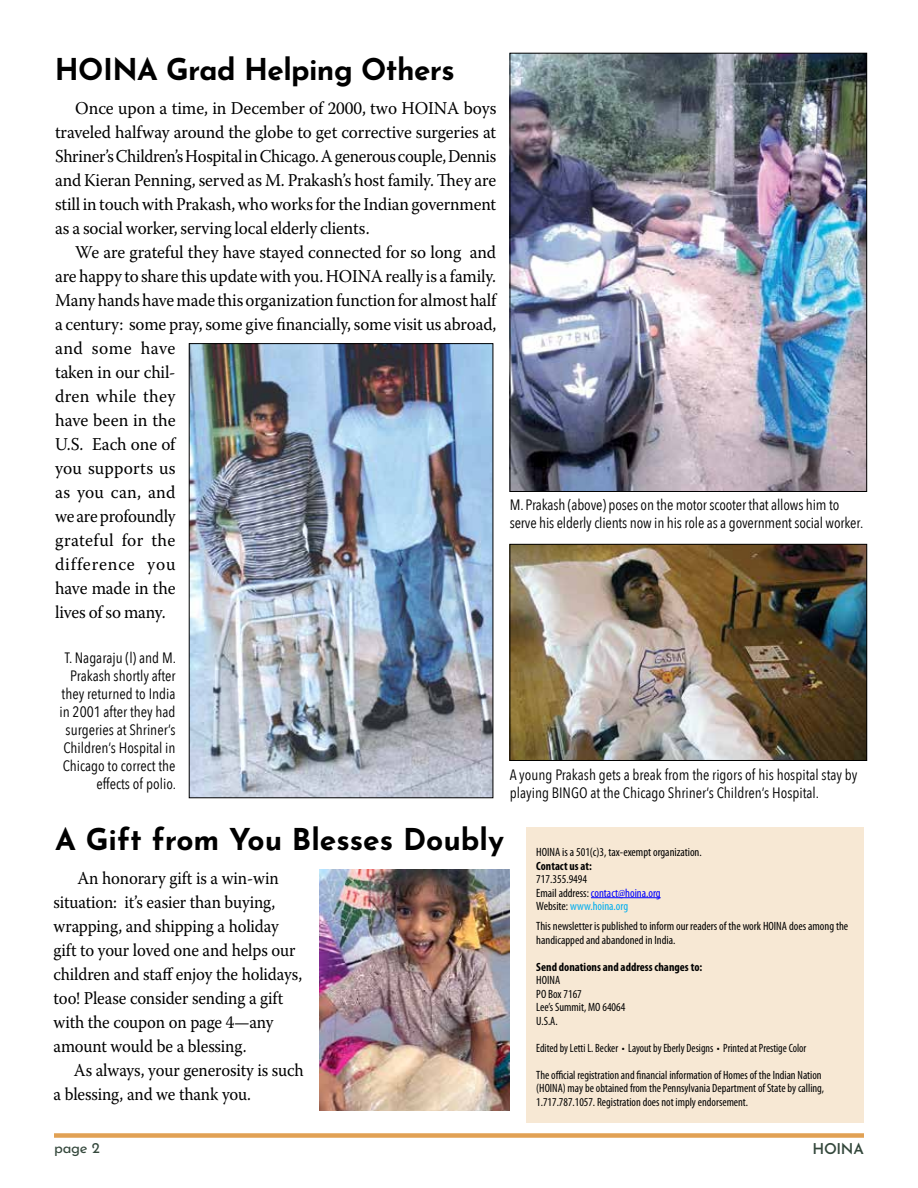
<style>
.page{position:relative;width:918px;height:1188px;background:#fff}
.page>*{position:absolute;margin:0;border:0;box-sizing:border-box;transform-origin:0 0}
.t1{font:700 30px "Josefin Sans";color:#000}
.t2{font:700 30px "Josefin Sans";letter-spacing:-.02em;color:#000}
.t3{font:18px/24px "Warnock Pro";letter-spacing:-.01em;color:#000;scale:.95 1}
.t4{font:18px/24px "Warnock Pro";letter-spacing:-.01em;color:#000;text-align:justify;scale:.96 1}
.t5{font:18px/24px "Warnock Pro";letter-spacing:-.01em;color:#000;scale:.93 1}
.t6{font:15px/18px "Avenir Next Condensed";color:#000}
.t7{font:15px "Josefin Sans";color:#34483c}
.t8{font:600 15px "Josefin Sans";letter-spacing:-.02em;color:#34483c}
.t9{font:condensed 12px/13.5px "Myriad Pro";color:#000}
.t10{font:condensed 12px "Myriad Pro";color:#000;scale:.94 1}
.t11{font:700 condensed 12px "Myriad Pro";color:#000}
.s1{color:#00f}
.s2{color:#00aeef}
</style>
<div class="page">
<div style="left:526px;top:828px;width:338px;height:295px;background:#f7e8d4"></div>
<div style="left:54px;top:1133px;width:810px;height:5px;background:#e1a154"></div>
<hr style="left:591px;top:897px;width:70px;height:1px;background:#00f">
<img style="left:512px;top:546px;width:353px;height:213px">
<div style="left:510px;top:544px;width:357px;height:217px;border:1px solid #000"></div>
<img style="left:512px;top:55px;width:353px;height:435px">
<div style="left:510px;top:53px;width:357px;height:439px;border:1px solid #000"></div>
<img style="left:191px;top:345px;width:300px;height:451px">
<div style="left:189px;top:343px;width:304px;height:455px;border:1px solid #000"></div>
<img style="left:320px;top:870px;width:190px;height:240px">
<h1 class="t2" style="left:55px;top:47px;width:401px">HOINA Grad Helping Others</h1>
<p class="t4" style="left:55px;top:96px;width:461px;text-indent:20px">Once upon a time, in December of 2000, two HOINA boys traveled halfway around the globe to get corrective surgeries at Shriner’s Children’s Hospital in Chicago. A generous couple, Dennis and Kieran Penning, served as M. Prakash’s host family. They are still in touch with Prakash, who works for the Indian government as a social worker, serving local elderly clients.</p>
<p class="t3" style="left:55px;top:240px;width:466px;text-indent:20px">We are grateful they have stayed connected for so long and are happy to share this update with you. HOINA really is a family.<br>Many hands have made this organization function for almost half a century: some pray, some give financially, some visit us abroad, and some have<br>taken in our chil-<br>dren while they<br>have been in the<br>U.S. Each one of<br>you supports us<br>as you can, and<br>we are profoundly<br>grateful for the<br>difference you<br>have made in the<br>lives of so many.</p>
<p class="t6" style="left:59px;top:648px;width:118px;text-align:right">T. Nagaraju (l) and M.<br>Prakash shortly after they returned to India in 2001 after they had surgeries at Shriner’s<br>Children’s Hospital in<br>Chicago to correct the effects of polio.</p>
<p class="t6" style="left:510px;top:495px;width:355px">M. Prakash (above) poses on the motor scooter that allows him to serve his elderly clients now in his role as a government social worker.</p>
<p class="t6" style="left:510px;top:765px;width:349px">A young Prakash gets a break from the rigors of his hospital stay by playing BINGO at the Chicago Shriner’s Children’s Hospital.</p>
<h1 class="t1" style="left:55px;top:817px;width:451px">A Gift from You Blesses Doubly</h1>
<p class="t5" style="left:54px;top:866px;width:269px;text-indent:24px">An honorary gift is a win-win situation: it’s easier than buying, wrapping, and shipping a holiday gift to your loved one and helps our children and staff enjoy the holidays, too! Please consider sending a gift with the coupon on page 4—any amount would be a blessing.</p>
<h2 class="t5" style="left:54px;top:1058px;width:270px;text-indent:20px">As always, your generosity is such a blessing, and we thank you.</h2>
<p class="t9" style="left:536px;top:845px;width:167px">HOINA is a 501(c)3, tax-exempt organization.</p>
<p class="t11" style="left:536px;top:858px;width:57px">Contact us at:</p>
<p class="t9" style="left:536px;top:872px;width:126px">717.355.9494<br>Email address: <span class="s1">contact@hoina.org<br></span>Website: <span class="s2">www.hoina.org</span></p>
<p class="t9" style="left:536px;top:919px;width:313px">This newsletter is published to inform our readers of the work HOINA does among the handicapped and abandoned in India.</p>
<p class="t11" style="left:536px;top:959px;width:168px">Send donations and address changes to:</p>
<p class="t9" style="left:536px;top:973px;width:91px">HOINA<br>PO Box 7167<br>Lee’s Summit, MO 64064<br>U.S.A.</p>
<p class="t10" style="left:536px;top:1041px;width:289px">Edited by Letti L. Becker • Layout by Eberly Designs • Printed at Prestige Color</p>
<p class="t9" style="left:536px;top:1068px;width:289px">The official registration and financial information of Homes of the Indian Nation (HOINA) may be obtained from the Pennsylvania Department of State by calling,<br>1.717.787.1057. Registration does not imply endorsement.</p>
<p class="t7" style="left:54px;top:1137px;width:47px">page 2</p>
<p class="t8" style="left:812px;top:1137px;width:53px">HOINA</p>
</div>
